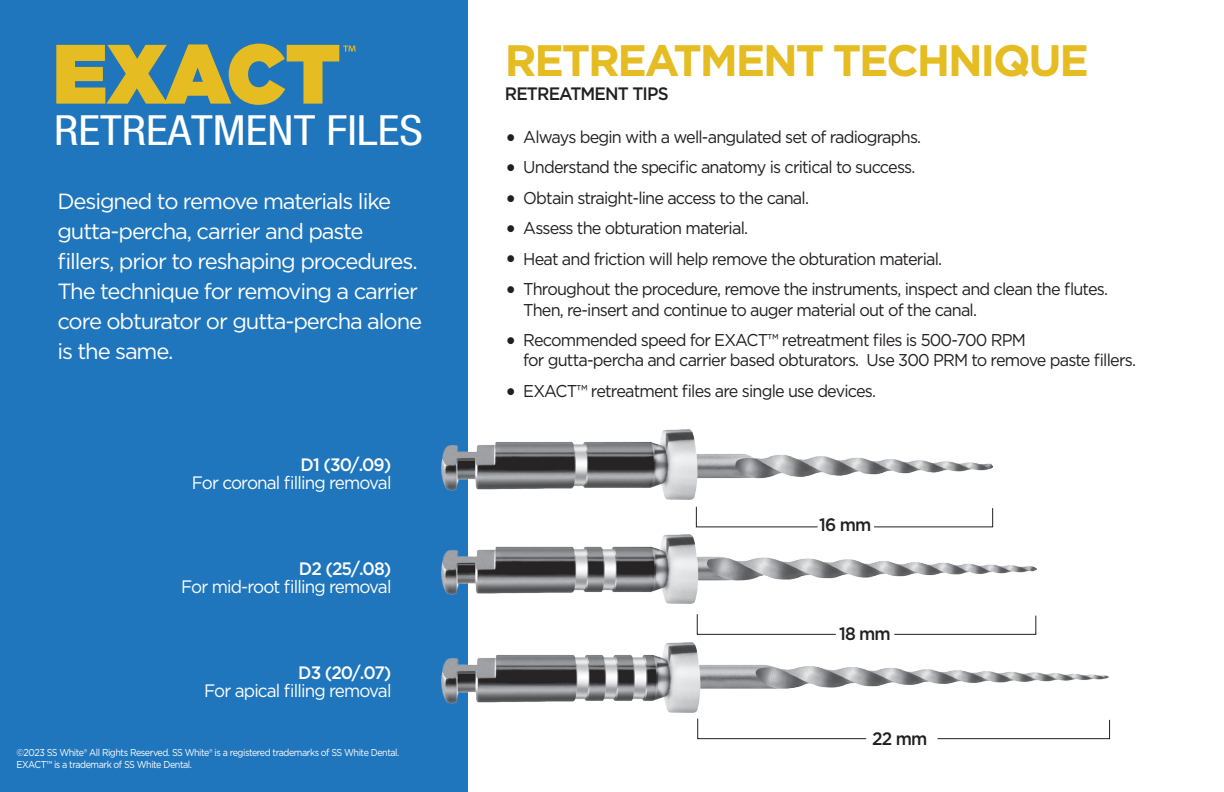
<style>
.page{position:relative;width:1224px;height:792px;background:#fff}
.page>*{position:absolute;margin:0;border:0;box-sizing:border-box;transform-origin:0 0}
.t1{font:700 44px "Gotham";letter-spacing:-.05em;color:#e5bc21}
.t2{font:condensed 41.6px "Helvetica Neue";color:#fff;scale:1.12 1}
.t3{font:22px/30px "Gotham";letter-spacing:-.05em;color:#fff}
.t4{font:18px "Gotham";letter-spacing:-.05em;color:#fff;scale:.95 1}
.t5{font:500 18px "Gotham";letter-spacing:-.05em;color:#fff;scale:.95 1}
.t6{font:500 18px "Gotham";letter-spacing:-.05em;color:#231f20;scale:.95 1}
.t7{font:17.2px/20.6px "Gotham";letter-spacing:-.05em;color:#231f20;scale:.95 1}
.t8{font:10px/12px "Gotham";letter-spacing:-.05em;color:#fff;scale:.9 1}
.s1{font-size:26.6px}
</style>
<div class="page">
<div style="left:0;top:0;width:468px;height:792px;background:#2076bd"></div>
<svg style="left:56px;top:44px;width:300px;height:61px"></svg>
<svg style="left:937px;top:719px;width:174px;height:21px"></svg>
<svg style="left:697px;top:718px;width:170px;height:22px"></svg>
<svg style="left:894px;top:615px;width:143px;height:20px"></svg>
<svg style="left:696px;top:614px;width:140px;height:21px"></svg>
<svg style="left:874px;top:508px;width:119px;height:20px"></svg>
<svg style="left:696px;top:506px;width:122px;height:22px"></svg>
<img style="left:441px;top:643px;width:668px;height:69px">
<img style="left:441px;top:534px;width:595px;height:70px">
<img style="left:441px;top:430px;width:551px;height:69px">
<h2 class="t2" style="left:54px;top:107px;width:331px">RETREATMENT FILES</h2>
<p class="t3" style="left:57px;top:185px;width:366px">Designed to remove materials like gutta-percha, carrier and paste fillers, prior to reshaping procedures.<br>The technique for removing a carrier core obturator or gutta-percha alone is the same.</p>
<p class="t5" style="left:301px;top:453px;width:97px">D1 (30/.09)</p>
<p class="t4" style="left:192px;top:471px;width:212px">For coronal filling removal</p>
<p class="t5" style="left:299px;top:557px;width:99px">D2 (25/.08)</p>
<p class="t4" style="left:181px;top:575px;width:223px">For mid-root filling removal</p>
<p class="t5" style="left:298px;top:661px;width:100px">D3 (20/.07)</p>
<p class="t4" style="left:204px;top:679px;width:199px">For apical filling removal</p>
<p class="t8" style="left:17px;top:746px;width:427px">©2023 SS White® All Rights Reserved. SS White® is a registered trademarks of SS White Dental.<br>EXACT™ is a trademark of SS White Dental.</p>
<h1 class="t1" style="left:505px;top:35px;width:586px">RETREATMENT TECHNIQUE</h1>
<p class="t6" style="left:505px;top:82px;width:174px">RETREATMENT TIPS</p>
<p class="t7" style="left:505px;top:126px;width:440px"><span class="s1">•</span> Always begin with a well-angulated set of radiographs.</p>
<p class="t7" style="left:505px;top:157px;width:434px"><span class="s1">•</span> Understand the specific anatomy is critical to success.</p>
<p class="t7" style="left:505px;top:187px;width:322px"><span class="s1">•</span> Obtain straight-line access to the canal.</p>
<p class="t7" style="left:505px;top:217px;width:258px"><span class="s1">•</span> Assess the obturation material.</p>
<p class="t7" style="left:505px;top:248px;width:462px"><span class="s1">•</span> Heat and friction will help remove the obturation material.</p>
<p class="t7" style="left:523px;top:278px;width:617px;text-indent:-18px"><span class="s1">•</span> Throughout the procedure, remove the instruments, inspect and clean the flutes.<br>Then, re-insert and continue to auger material out of the canal.</p>
<p class="t7" style="left:523px;top:329px;width:646px;text-indent:-18px"><span class="s1">•</span> Recommended speed for EXACT™ retreatment files is 500-700 RPM<br>for gutta-percha and carrier based obturators. Use 300 PRM to remove paste fillers.</p>
<p class="t7" style="left:505px;top:380px;width:392px"><span class="s1">•</span> EXACT™ retreatment files are single use devices.</p>
<p class="t6" style="left:819px;top:513px;width:56px">16 mm</p>
<p class="t6" style="left:839px;top:621px;width:56px">18 mm</p>
<p class="t6" style="left:872px;top:726px;width:60px">22 mm</p>
</div>
